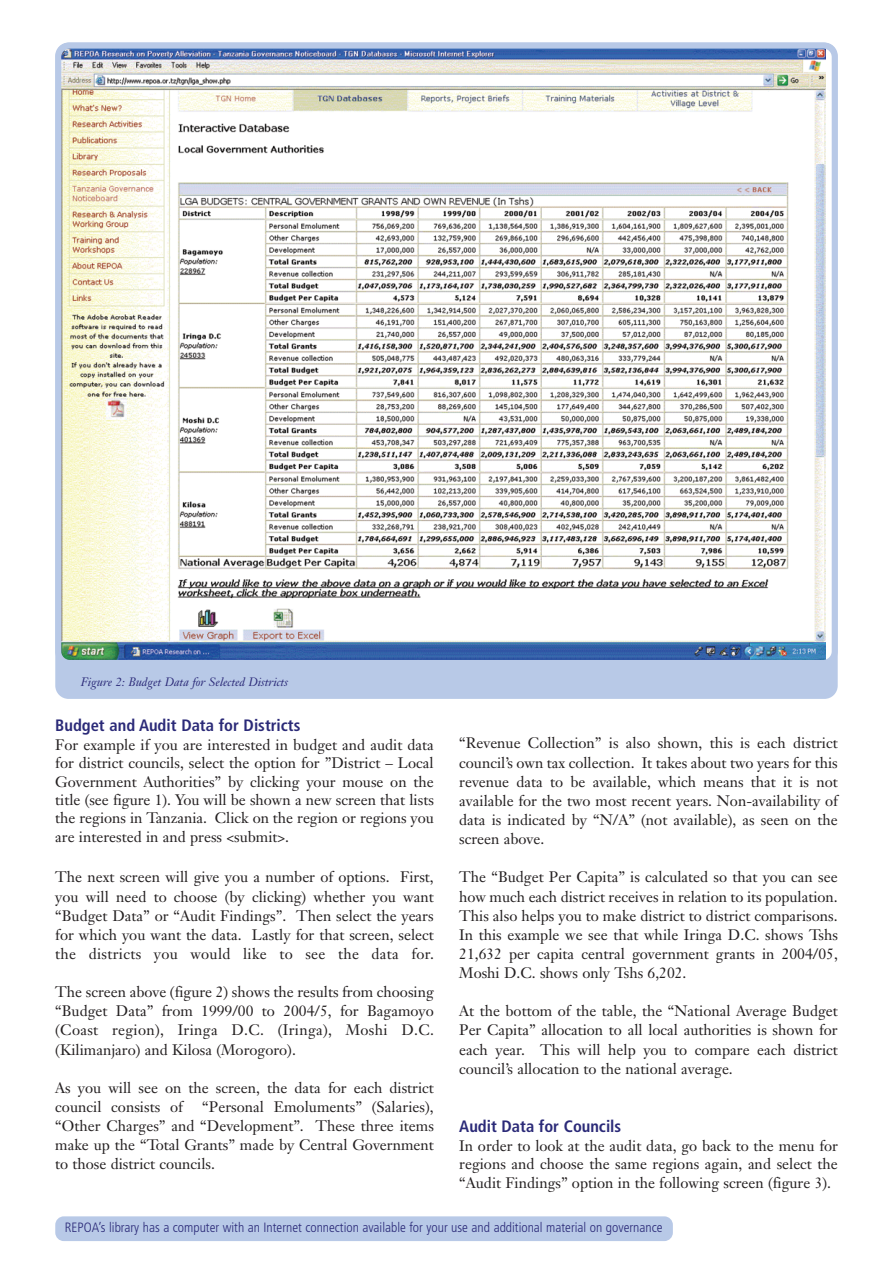
<style>
.page{position:relative;width:893px;height:1263px;background:#fff}
.page>*{position:absolute;margin:0;border:0;box-sizing:border-box;transform-origin:0 0}
.t1{font:700 condensed 16.5px "Frutiger";color:#2b2a78}
.t2{font:15px/19.2px "Janson Text";color:#231f20;text-align:justify}
.t3{font:300 condensed 13.5px "Frutiger";color:#2b2a78}
.t4{font:italic 12px "Janson Text";color:#2b2a78}
</style>
<div class="page">
<div style="left:55px;top:1216px;width:618px;height:25px;background:#b8c9e7;border-radius:9px"></div>
<div style="left:55px;top:666px;width:783px;height:33px;background:#b8c9e7"></div>
<svg style="left:55px;top:43px;width:783px;height:623px"></svg>
<p class="t4" style="left:81px;top:677px;width:209px">Figure 2: Budget Data for Selected Districts</p>
<p class="t1" style="left:55px;top:719px;width:247px">Budget and Audit Data for Districts</p>
<p class="t2" style="left:55px;top:737px;width:380px;line-height:18.3px">For example if you are interested in budget and audit data for district councils, select the option for ”District – Local Government Authorities” by clicking your mouse on the title (see figure 1). You will be shown a new screen that lists the regions in Tanzania. Click on the region or regions you are interested in and press &lt;submit&gt;.</p>
<p class="t2" style="left:55px;top:869px;width:380px">The next screen will give you a number of options. First, you will need to choose (by clicking) whether you want “Budget Data” or “Audit Findings”. Then select the years for which you want the data. Lastly for that screen, select the districts you would like to see the data for.</p>
<p class="t2" style="left:55px;top:984px;width:380px">The screen above (figure 2) shows the results from choosing “Budget Data” from 1999/00 to 2004/5, for Bagamoyo (Coast region), Iringa D.C. (Iringa), Moshi D.C. (Kilimanjaro) and Kilosa (Morogoro).</p>
<p class="t2" style="left:55px;top:1080px;width:380px">As you will see on the screen, the data for each district council consists of</p>
<p class="t2" style="left:55px;top:1099px;width:380px;text-indent:147px">“Personal Emoluments” (Salaries), “Other Charges” and “Development”. These three items make up the “Total Grants” made by Central Government to those district councils.</p>
<p class="t2" style="left:459px;top:735px;width:380px">“Revenue Collection” is also shown, this is each district council’s own tax collection. It takes about two years for this revenue data to be available, which means that it is not available for the two most recent years. Non-availability of data is indicated by “N/A” (not available), as seen on the screen above.</p>
<p class="t2" style="left:459px;top:869px;width:380px">The “Budget Per Capita” is calculated so that you can see how much each district receives in relation to its population.<br>This also helps you to make district to district comparisons.<br>In this example we see that while Iringa D.C. shows Tshs 21,632 per capita central government grants in 2004/05, Moshi D.C. shows only Tshs 6,202.</p>
<p class="t2" style="left:459px;top:1003px;width:380px">At the bottom of the table, the “National Average Budget Per Capita” allocation to all local authorities is shown for each year. This will help you to compare each district council’s allocation to the national average.</p>
<p class="t1" style="left:459px;top:1120px;width:164px">Audit Data for Councils</p>
<p class="t2" style="left:459px;top:1138px;width:380px;line-height:18.3px">In order to look at the audit data, go back to the menu for regions and choose the same regions again, and select the “Audit Findings” option in the following screen (figure 3).</p>
<p class="t3" style="left:65px;top:1222px;width:599px">REPOA’s library has a computer with an Internet connection available for your use and additional material on governance</p>
</div>
